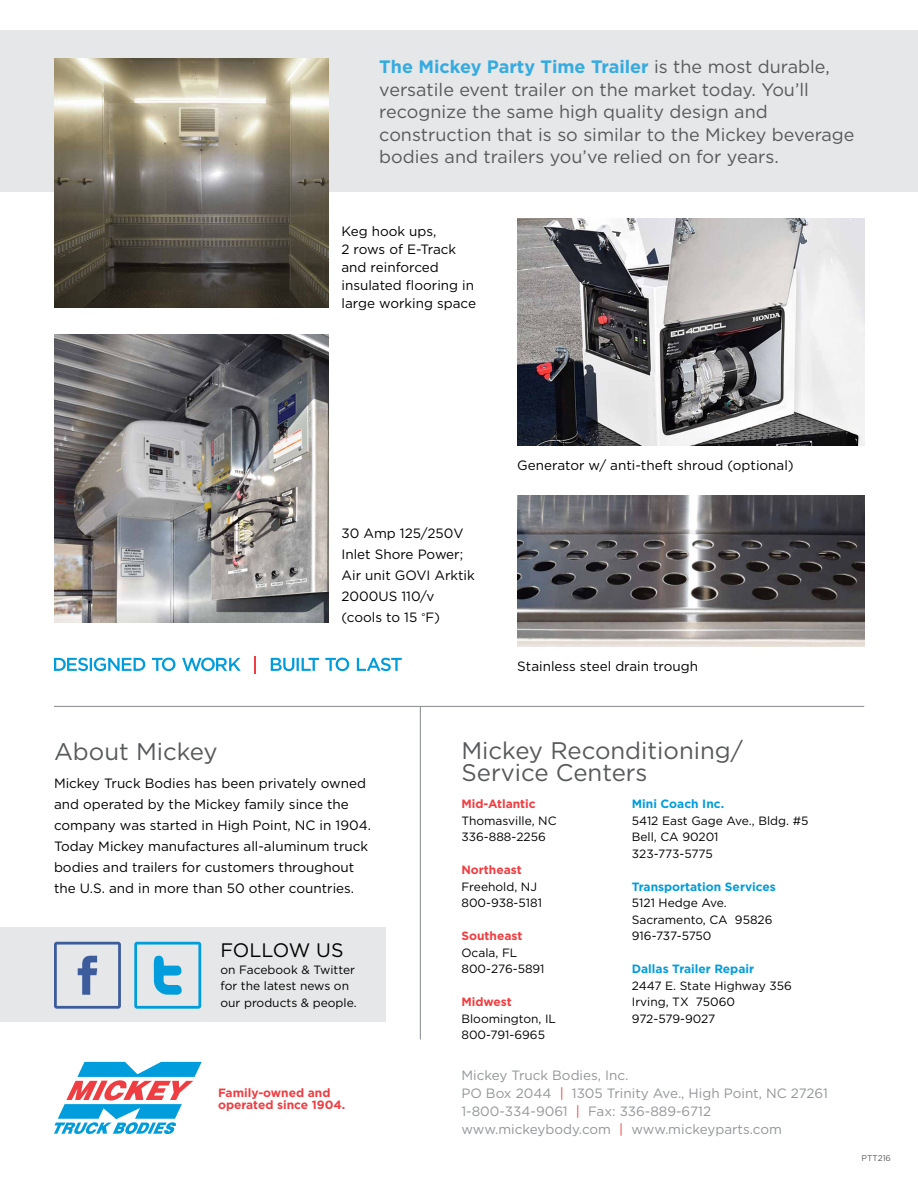
<style>
.page{position:relative;width:918px;height:1188px;background:#fff}
.page>*{position:absolute;margin:0;border:0;box-sizing:border-box;transform-origin:0 0}
.t1{font:24px/22.5px "Gotham";color:#58595b}
.t2{font:19.5px "Gotham";letter-spacing:-.01em;color:#000}
.t3{font:18px/22.5px "Gotham";color:#58595b}
.t4{font:13.5px/21px "Gotham";color:#000}
.t5{font:13.5px/18px "Gotham";color:#939598}
.t6{font:12px/16.5px "Gotham";color:#000}
.t7{font:700 12px/12px "Gotham";color:#ef3e42}
.t8{font:700 12px "Gotham";color:#009ddc}
.t9{font:8.25px "Gotham";color:#58595b}
.s1{font-weight:700;color:#35abe1}
.s2{color:#ef3e42}
</style>
<div class="page">
<div style="left:0;top:30px;width:918px;height:162px;background:#e6e7e8"></div>
<img style="left:54px;top:335px;width:274px;height:287px">
<svg style="left:254px;top:656px;width:2px;height:17px"></svg>
<svg style="left:271px;top:658px;width:131px;height:13px"></svg>
<svg style="left:54px;top:658px;width:187px;height:13px"></svg>
<img style="left:54px;top:59px;width:274px;height:249px">
<img style="left:517px;top:496px;width:347px;height:151px">
<img style="left:517px;top:219px;width:347px;height:226px">
<hr style="left:420px;top:706px;width:1px;height:333px;background:#939598">
<hr style="left:54px;top:706px;width:810px;height:1px;background:#939598">
<svg style="left:54px;top:1062px;width:148px;height:72px"></svg>
<div style="left:0;top:927px;width:386px;height:95px;background:#e6e7e8"></div>
<svg style="left:134px;top:942px;width:67px;height:67px"></svg>
<svg style="left:54px;top:942px;width:67px;height:67px"></svg>
<p class="t3" style="left:379px;top:55px;width:477px"><span class="s1">The Mickey Party Time Trailer</span> is the most durable, versatile event trailer on the market today. You’ll recognize the same high quality design and construction that is so similar to the Mickey beverage bodies and trailers you’ve relied on for years.</p>
<p class="t4" style="left:341px;top:222px;width:136px;line-height:18px">Keg hook ups,<br>2 rows of E-Track and reinforced insulated flooring in large working space</p>
<p class="t4" style="left:341px;top:523px;width:135px">30 Amp 125/250V<br>Inlet Shore Power;<br>Air unit GOVI Arktik<br>2000US 110/v (cools to 15 ˚F)</p>
<p class="t4" style="left:517px;top:454px;width:278px">Generator w/ anti-theft shroud (optional)</p>
<p class="t4" style="left:517px;top:655px;width:182px">Stainless steel drain trough</p>
<h1 class="t1" style="left:54px;top:740px;width:165px">About Mickey</h1>
<p class="t4" style="left:54px;top:772px;width:319px">Mickey Truck Bodies has been privately owned and operated by the Mickey family since the company was started in High Point, NC in 1904.<br>Today Mickey manufactures all-aluminum truck bodies and trailers for customers throughout the U.S. and in more than 50 other countries.</p>
<h2 class="t2" style="left:220px;top:938px;width:125px">FOLLOW US</h2>
<p class="t6" style="left:220px;top:961px;width:138px">on Facebook &amp; Twitter for the latest news on our products &amp; people.</p>
<p class="t7" style="left:218px;top:1086px;width:129px">Family-owned and operated since 1904.</p>
<h1 class="t1" style="left:461px;top:739px;width:283px">Mickey Reconditioning/<br>Service Centers</h1>
<p class="t7" style="left:461px;top:798px;width:76px">Mid-Atlantic</p>
<p class="t6" style="left:461px;top:812px;width:97px">Thomasville, NC<br>336-888-2256</p>
<p class="t7" style="left:461px;top:864px;width:62px">Northeast</p>
<p class="t6" style="left:461px;top:878px;width:82px">Freehold, NJ<br>800-938-5181</p>
<p class="t7" style="left:461px;top:930px;width:62px">Southeast</p>
<p class="t6" style="left:461px;top:944px;width:85px">Ocala, FL<br>800-276-5891</p>
<p class="t7" style="left:461px;top:996px;width:52px">Midwest</p>
<p class="t6" style="left:461px;top:1010px;width:96px">Bloomington, IL<br>800-791-6965</p>
<p class="t8" style="left:632px;top:796px;width:94px">Mini Coach Inc.</p>
<p class="t6" style="left:632px;top:812px;width:178px">5412 East Gage Ave., Bldg. #5<br>Bell, CA 90201<br>323-773-5775</p>
<p class="t8" style="left:632px;top:879px;width:146px">Transportation Services</p>
<p class="t6" style="left:632px;top:895px;width:142px">5121 Hedge Ave.<br>Sacramento, CA 95826<br>916-737-5750</p>
<p class="t8" style="left:632px;top:961px;width:124px">Dallas Trailer Repair</p>
<p class="t6" style="left:632px;top:977px;width:161px">2447 E. State Highway 356<br>Irving, TX 75060<br>972-579-9027</p>
<p class="t5" style="left:461px;top:1066px;width:368px">Mickey Truck Bodies, Inc.<br>PO Box 2044 <span class="s2">|</span> 1305 Trinity Ave., High Point, NC 27261<br>1-800-334-9061 <span class="s2">|</span> Fax: 336-889-6712 www.mickeybody.com <span class="s2">|</span> www.mickeyparts.com</p>
<p class="t9" style="left:862px;top:1153px;width:31px">PTT216</p>
</div>
